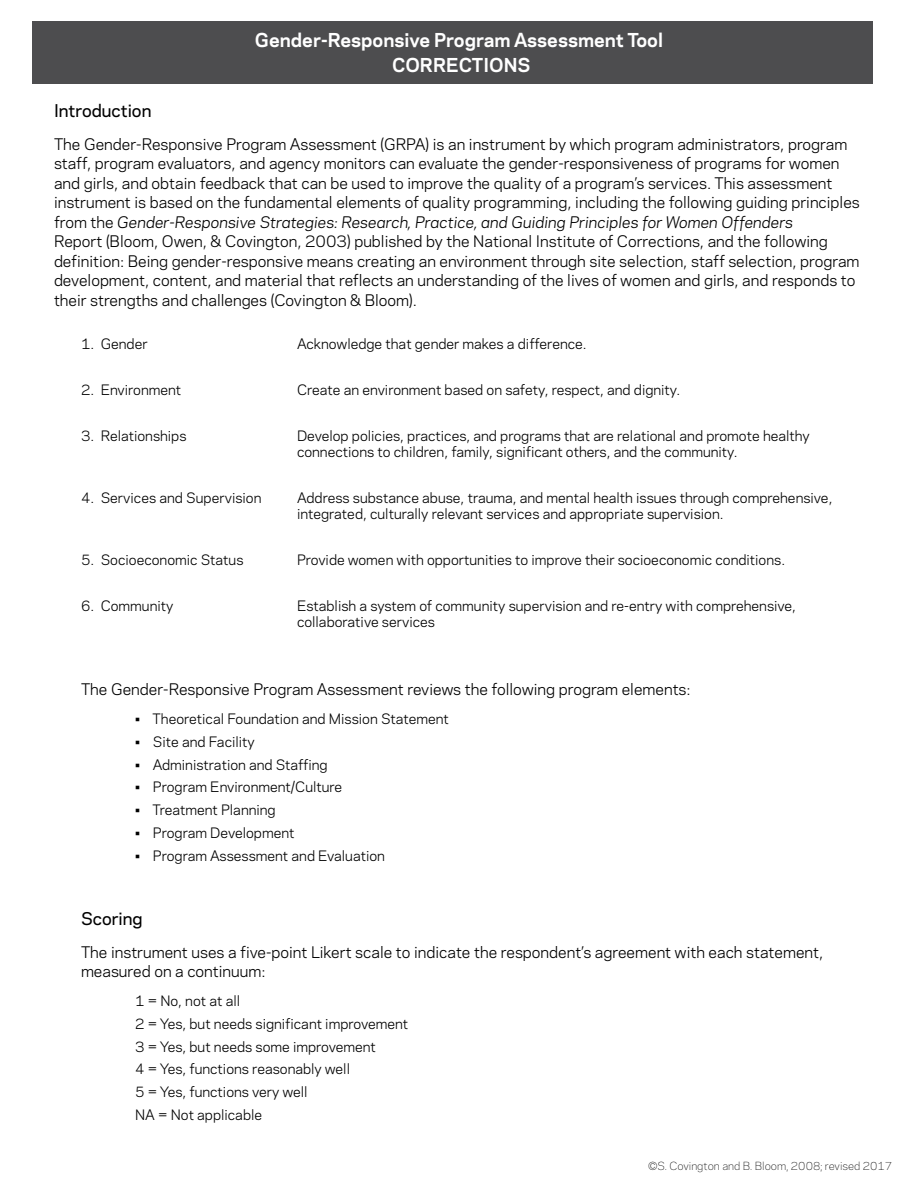
<style>
.page{position:relative;width:918px;height:1188px;background:#fff}
.page>*{position:absolute;margin:0;border:0;box-sizing:border-box;transform-origin:0 0}
.t1{font:700 18px "Polaris";color:#fff}
.t2{font:500 16.5px "Polaris";color:#000}
.t3{font:15px/19.5px "Polaris";color:#000}
.t4{font:13.5px/23px "Polaris";color:#000}
.t5{font:300 10.5px "Polaris";color:#000}
.s1{font-style:italic}
</style>
<div class="page">
<div style="left:32px;top:21px;width:841px;height:63px;background:#4d4d4f"></div>
<p class="t1" style="left:255px;top:26px;width:410px">Gender-Responsive Program Assessment Tool</p>
<p class="t1" style="left:392px;top:51px;width:140px">CORRECTIONS</p>
<p class="t2" style="left:54px;top:98px;width:99px">Introduction</p>
<p class="t3" style="left:54px;top:134px;width:807px">The Gender-Responsive Program Assessment (GRPA) is an instrument by which program administrators, program staff, program evaluators, and agency monitors can evaluate the gender-responsiveness of programs for women and girls, and obtain feedback that can be used to improve the quality of a program’s services. This assessment instrument is based on the fundamental elements of quality programming, including the following guiding principles from the <span class="s1">Gender-Responsive Strategies: Research, Practice, and Guiding Principles for Women Offenders<br></span>Report (Bloom, Owen, &amp; Covington, 2003) published by the National Institute of Corrections, and the following definition: Being gender-responsive means creating an environment through site selection, staff selection, program development, content, and material that reflects an understanding of the lives of women and girls, and responds to their strengths and challenges (Covington &amp; Bloom).</p>
<p class="t4" style="left:81px;top:332px;width:68px">1. Gender</p>
<p class="t4" style="left:297px;top:332px;width:291px">Acknowledge that gender makes a difference.</p>
<p class="t4" style="left:81px;top:378px;width:102px">2. Environment</p>
<p class="t4" style="left:297px;top:378px;width:385px">Create an environment based on safety, respect, and dignity.</p>
<p class="t4" style="left:81px;top:424px;width:107px">3. Relationships</p>
<p class="t4" style="left:297px;top:427px;width:514px;line-height:16.2px">Develop policies, practices, and programs that are relational and promote healthy connections to children, family, significant others, and the community.</p>
<p class="t4" style="left:81px;top:486px;width:182px">4. Services and Supervision</p>
<p class="t4" style="left:297px;top:489px;width:537px;line-height:16.2px">Address substance abuse, trauma, and mental health issues through comprehensive, integrated, culturally relevant services and appropriate supervision.</p>
<p class="t4" style="left:81px;top:548px;width:164px">5. Socioeconomic Status</p>
<p class="t4" style="left:297px;top:548px;width:490px">Provide women with opportunities to improve their socioeconomic conditions.</p>
<p class="t4" style="left:81px;top:594px;width:94px">6. Community</p>
<p class="t4" style="left:297px;top:597px;width:501px;line-height:16.2px">Establish a system of community supervision and re-entry with comprehensive, collaborative services</p>
<p class="t3" style="left:81px;top:679px;width:611px">The Gender-Responsive Program Assessment reviews the following program elements:</p>
<p class="t4" style="left:135px;top:706px;width:315px">• Theoretical Foundation and Mission Statement</p>
<p class="t4" style="left:135px;top:729px;width:121px">• Site and Facility</p>
<p class="t4" style="left:135px;top:752px;width:194px">• Administration and Staffing</p>
<p class="t4" style="left:135px;top:775px;width:209px">• Program Environment/Culture</p>
<p class="t4" style="left:135px;top:798px;width:142px">• Treatment Planning</p>
<p class="t4" style="left:135px;top:821px;width:161px">• Program Development</p>
<p class="t4" style="left:135px;top:844px;width:251px">• Program Assessment and Evaluation</p>
<p class="t2" style="left:81px;top:906px;width:63px">Scoring</p>
<p class="t3" style="left:81px;top:941px;width:744px">The instrument uses a five-point Likert scale to indicate the respondent’s agreement with each statement, measured on a continuum:</p>
<p class="t4" style="left:135px;top:988px;width:275px">1 = No, not at all<br>2 = Yes, but needs significant improvement<br>3 = Yes, but needs some improvement<br>4 = Yes, functions reasonably well<br>5 = Yes, functions very well<br>NA = Not applicable</p>
<p class="t5" style="left:648px;top:1158px;width:246px">©S. Covington and B. Bloom, 2008; revised 2017</p>
</div>
